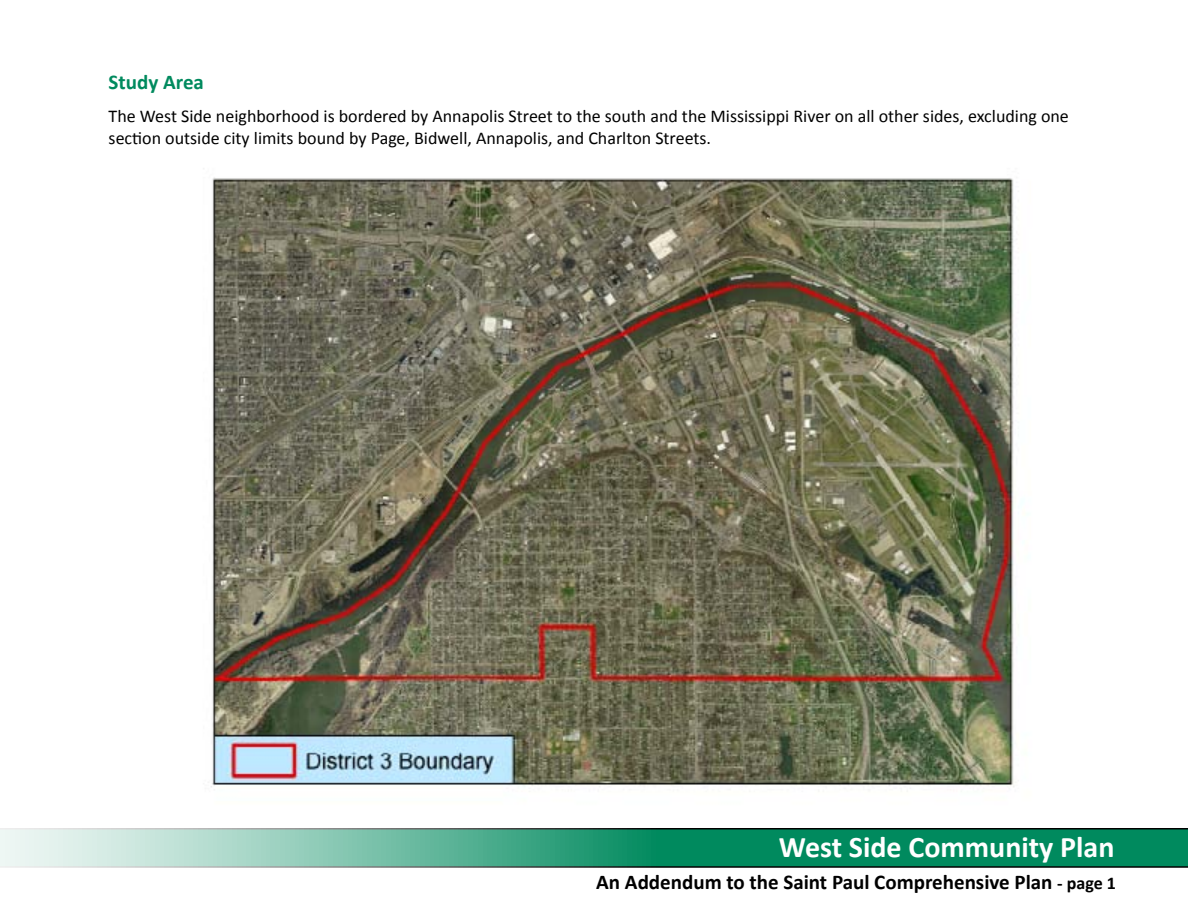
<style>
.page{position:relative;width:1188px;height:918px;background:#fff}
.page>*{position:absolute;margin:0;border:0;box-sizing:border-box;transform-origin:0 0}
.t1{font:700 30px "Calibri";color:#fff}
.t2{font:700 21px "Calibri";color:#000}
.t3{font:700 21px "Calibri";color:#008a5e}
.t4{font:18px/21.6px "Calibri";color:#000}
.s1{font-size:18px}
</style>
<div class="page">
<svg style="left:0;top:828px;width:1188px;height:40px;background:#4ba588"></svg>
<img style="left:211px;top:177px;width:806px;height:615px">
<p class="t3" style="left:109px;top:68px;width:97px">Study Area</p>
<p class="t4" style="left:109px;top:106px;width:962px">The West Side neighborhood is bordered by Annapolis Street to the south and the Mississippi River on all other sides, excluding one section outside city limits bound by Page, Bidwell, Annapolis, and Charlton Streets.</p>
<h1 class="t1" style="left:779px;top:828px;width:337px">West Side Community Plan</h1>
<p class="t2" style="left:596px;top:868px;width:521px">An Addendum to the Saint Paul Comprehensive Plan <span class="s1">- page 1</span></p>
</div>
